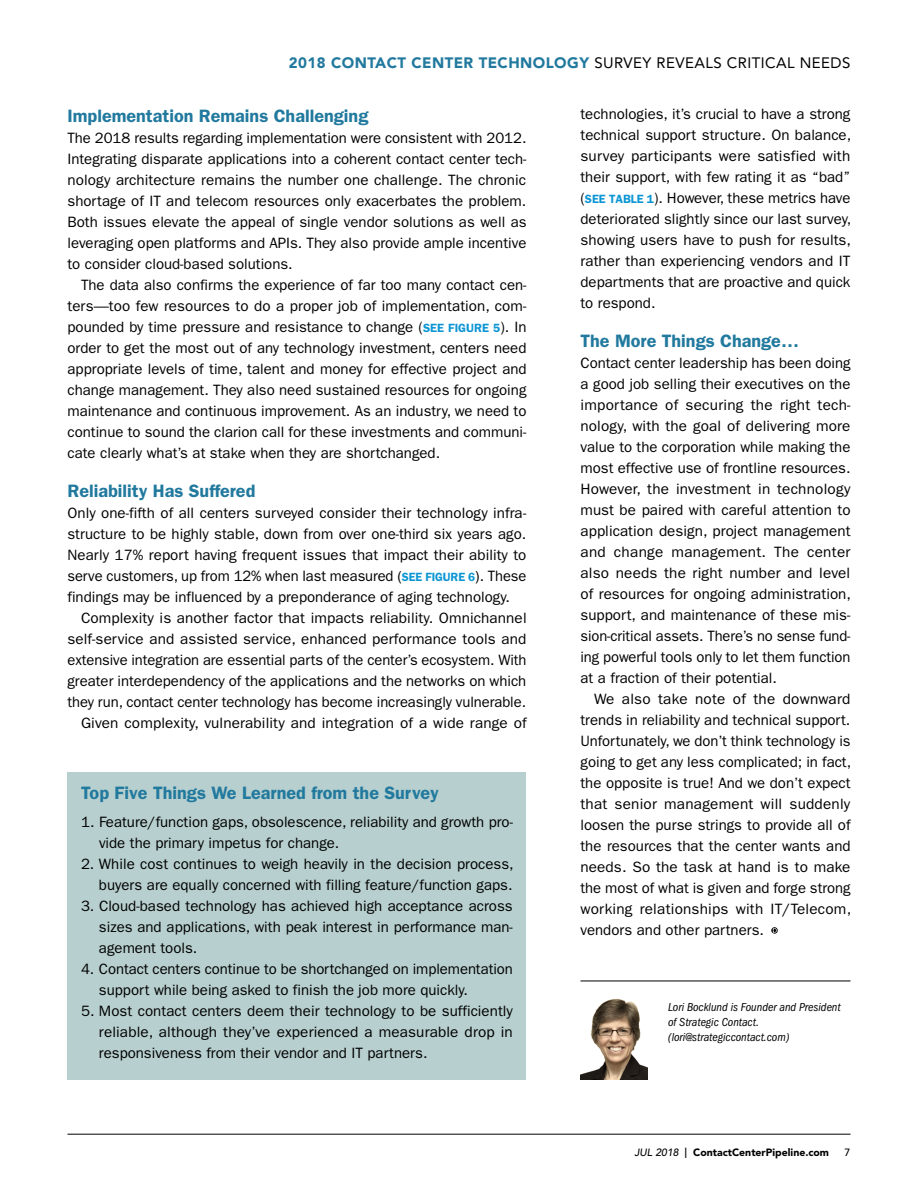
<style>
.page{position:relative;width:918px;height:1188px;background:#fff}
.page>*{position:absolute;margin:0;border:0;box-sizing:border-box;transform-origin:0 0}
.t1{font:600 18px "Franklin Gothic";color:#21799e}
.t2{font:15px/21px "Franklin Gothic";color:#000;text-align:justify}
.t3{font:900 15px "Avenir";letter-spacing:.03em;color:#21799e}
.t4{font:italic condensed 12px/15px "Franklin Gothic";color:#000}
.t5{font:900 10.5px "Avenir";color:#000}
.t6{font:500 10.5px "Avenir";color:#000}
.s1{font-weight:400;color:#000}
.s2{font-weight:600;font-size:12px;color:#0d96d4}
.s3{font-stretch:condensed}
.s4{font-weight:500;font-style:italic}
</style>
<div class="page">
<hr style="left:68px;top:1134px;width:782px;height:1px;background:#000">
<hr style="left:580px;top:981px;width:270px;height:1px;background:#000">
<img style="left:580px;top:998px;width:68px;height:82px">
<div style="left:68px;top:772px;width:458px;height:308px;background:#b7cfce"></div>
<svg style="left:771px;top:927px;width:7px;height:7px"></svg>
<p class="t3" style="left:289px;top:54px;width:563px">2018 CONTACT CENTER TECHNOLOGY <span class="s1">SURVEY REVEALS CRITICAL NEEDS</span></p>
<p class="t1" style="left:68px;top:105px;width:302px">Implementation Remains Challenging</p>
<p class="t2" style="left:68px;top:127px;width:461px">The 2018 results regarding implementation were consistent with 2012.<br>Integrating disparate applications into a coherent contact center tech&shy;nology architecture remains the number one challenge. The chronic shortage of IT and telecom resources only exacerbates the problem.<br>Both issues elevate the appeal of single vendor solutions as well as leveraging open platforms and APIs. They also provide ample incentive to consider cloud-based solutions.</p>
<p class="t2" style="left:68px;top:274px;width:461px;text-indent:14px">The data also confirms the experience of far too many contact cen&shy;ters—too few resources to do a proper job of implementation, com&shy;pounded by time pressure and resistance to change (<span class="s2">SEE FIGURE 5</span>). In order to get the most out of any technology investment, centers need appropriate levels of time, talent and money for effective project and change management. They also need sustained resources for ongoing maintenance and continuous improvement. As an industry, we need to continue to sound the clarion call for these investments and communi&shy;cate clearly what’s at stake when they are shortchanged.</p>
<p class="t1" style="left:68px;top:480px;width:189px">Reliability Has Suffered</p>
<p class="t2" style="left:68px;top:502px;width:461px">Only one-fifth of all centers surveyed consider their technology infra&shy;structure to be highly stable, down from over one-third six years ago.<br>Nearly 17% report having frequent issues that impact their ability to serve customers, up from 12% when last measured <span class="s3">(</span><span class="s2">SEE FIGURE 6</span><span class="s3">)</span>. These findings may be influenced by a preponderance of aging technology.</p>
<p class="t2" style="left:68px;top:607px;width:461px;text-align:right">Complexity is another factor that impacts reliability. Omnichannel self-service and assisted service, enhanced performance tools and extensive integration are essential parts of the center’s ecosystem. With greater interdependency of the applications and the networks on which they run, contact center technology has become increasingly vulnerable.<br>Given complexity, vulnerability and integration of a wide range of</p>
<p class="t1" style="left:81px;top:782px;width:359px">Top Five Things We Learned from the Survey</p>
<p class="t2" style="left:99px;top:811px;width:415px;text-indent:-18px">1. Feature/function gaps, obsolescence, reliability and growth pro&shy;vide the primary impetus for change.</p>
<p class="t2" style="left:81px;top:853px;width:434px;text-align:right">2. While cost continues to weigh heavily in the decision process, buyers are equally concerned with filling feature/function gaps.</p>
<p class="t2" style="left:99px;top:895px;width:415px;text-indent:-18px">3. Cloud-based technology has achieved high acceptance across sizes and applications, with peak interest in performance man&shy;agement tools.</p>
<p class="t2" style="left:99px;top:958px;width:415px;text-indent:-18px">4. Contact centers continue to be shortchanged on implementation support while being asked to finish the job more quickly.</p>
<p class="t2" style="left:99px;top:1000px;width:415px;text-indent:-18px">5. Most contact centers deem their technology to be sufficiently reliable, although they’ve experienced a measurable drop in responsiveness from their vendor and IT partners.</p>
<p class="t2" style="left:580px;top:104px;width:272px">technologies, it’s crucial to have a strong technical support structure. On balance, survey participants were satisfied with their support, with few rating it as “bad” (<span class="s2">SEE TABLE 1</span>). However, these metrics have deteriorated slightly since our last survey, showing users have to push for results, rather than experiencing vendors and IT departments that are proactive and quick to respond.</p>
<p class="t1" style="left:580px;top:330px;width:220px">The More Things Change…</p>
<p class="t2" style="left:580px;top:353px;width:272px">Contact center leadership has been doing a good job selling their executives on the importance of securing the right tech&shy;nology, with the goal of delivering more value to the corporation while making the most effective use of frontline resources.<br>However, the investment in technology must be paired with careful attention to application design, project management and change management. The center also needs the right number and level of resources for ongoing administration, support, and maintenance of these mis&shy;sion-critical assets. There’s no sense fund&shy;ing powerful tools only to let them function at a fraction of their potential.</p>
<p class="t2" style="left:580px;top:689px;width:272px;text-indent:14px">We also take note of the downward trends in reliability and technical support.<br>Unfortunately, we don’t think technology is going to get any less complicated; in fact, the opposite is true! And we don’t expect that senior management will suddenly loosen the purse strings to provide all of the resources that the center wants and needs. So the task at hand is to make the most of what is given and forge strong working relationships with IT/Telecom, vendors and other partners.</p>
<p class="t4" style="left:668px;top:999px;width:174px">Lori Bocklund is Founder and President of Strategic Contact. (lori@strategiccontact.com)</p>
<p class="t5" style="left:635px;top:1146px;width:196px"><span class="s4">JUL 2018</span> ❘ ContactCenterPipeline.com</p>
<p class="t6" style="left:845px;top:1146px;width:7px">7</p>
</div>
